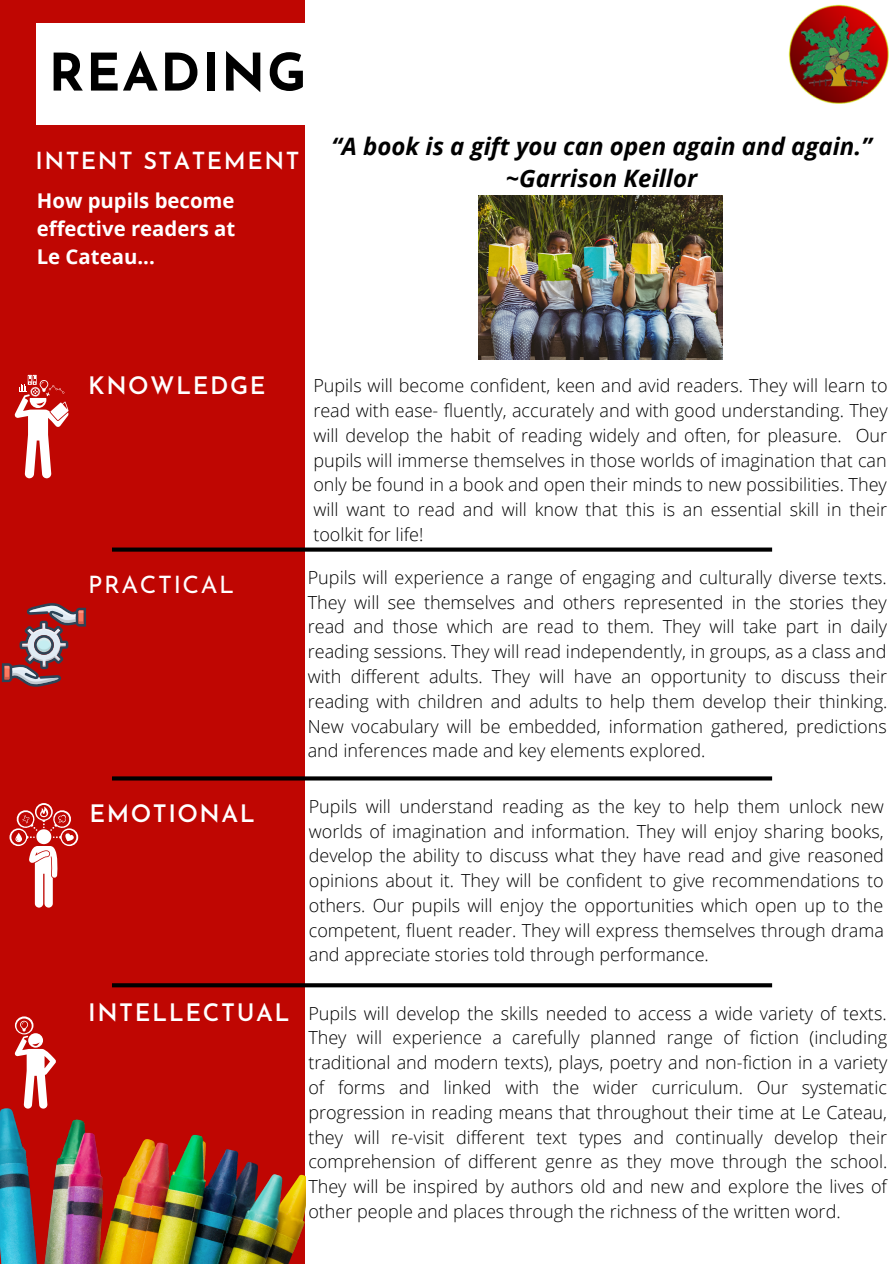
<style>
.page{position:relative;width:894px;height:1264px;background:#fff}
.page>*{position:absolute;margin:0;border:0;box-sizing:border-box;transform-origin:0 0}
.t1{font:700 51.6px "Josefin Sans";letter-spacing:.035em;color:#000}
.t2{font:italic 700 24px "Open Sans";color:#000}
.t3{font:600 24px "Josefin Sans";letter-spacing:.065em;color:#fff}
.t4{font:24px "Josefin Sans";letter-spacing:.065em;color:#fff}
.t5{font:600 23.55px "Josefin Sans";letter-spacing:.065em;color:#fff}
.t6{font:700 20.4px/28.2px "Open Sans";color:#fff}
.t7{font:300 18px/24.8px "Open Sans";color:#000;text-align:justify}
</style>
<div class="page">
<div style="left:0;top:0;width:304px;height:1263px;background:#bf0602"></div>
<div style="left:36px;top:23px;width:768px;height:102px;background:#fff"></div>
<img style="left:0;top:1108px;width:305px;height:155px">
<img style="left:788px;top:4px;width:101px;height:100px">
<svg style="left:2px;top:603px;width:84px;height:84px"></svg>
<svg style="left:9px;top:803px;width:69px;height:104px"></svg>
<svg style="left:15px;top:376px;width:54px;height:102px"></svg>
<svg style="left:15px;top:1016px;width:41px;height:92px"></svg>
<svg style="left:112px;top:547px;width:659px;height:4px;background:#1f1817"></svg>
<svg style="left:112px;top:776px;width:659px;height:4px;background:#171211"></svg>
<svg style="left:112px;top:983px;width:659px;height:4px;background:#0d0a0a"></svg>
<img style="left:478px;top:196px;width:244px;height:163px">
<p class="t1" style="left:49px;top:52px;width:259px">READING</p>
<p class="t5" style="left:35px;top:152px;width:265px">INTENT STATEMENT</p>
<p class="t6" style="left:37px;top:186px;width:200px">How pupils become effective readers at</p>
<p class="t6" style="left:37px;top:242px;width:119px">Le Cateau...</p>
<p class="t2" style="left:331px;top:129px;width:541px">“A book is a gift you can open again and again.”</p>
<p class="t2" style="left:505px;top:162px;width:193px">~Garrison Keillor</p>
<p class="t3" style="left:88px;top:376px;width:179px">KNOWLEDGE</p>
<p class="t4" style="left:88px;top:575px;width:147px">PRACTICAL</p>
<p class="t3" style="left:89px;top:804px;width:167px">EMOTIONAL</p>
<p class="t3" style="left:88px;top:1003px;width:203px">INTELLECTUAL</p>
<p class="t7" style="left:313px;top:373px;width:575px">Pupils will become confident, keen and avid readers. They will learn to read with ease- fluently, accurately and with good understanding. They will develop the habit of reading widely and often, for pleasure. Our pupils will immerse themselves in those worlds of imagination that can only be found in a book and open their minds to new possibilities. They will want to read and will know that this is an essential skill in their toolkit for life!</p>
<p class="t7" style="left:308px;top:564px;width:581px">Pupils will experience a range of engaging and culturally diverse texts.<br>They will see themselves and others represented in the stories they read and those which are read to them. They will take part in daily reading sessions. They will read independently, in groups, as a class and with different adults. They will have an opportunity to discuss their reading with children and adults to help them develop their thinking.<br>New vocabulary will be embedded, information gathered, predictions and inferences made and key elements explored.</p>
<p class="t7" style="left:309px;top:793px;width:576px">Pupils will understand reading as the key to help them unlock new worlds of imagination and information. They will enjoy sharing books, develop the ability to discuss what they have read and give reasoned opinions about it. They will be confident to give recommendations to others. Our pupils will enjoy the opportunities which open up to the competent, fluent reader. They will express themselves through drama and appreciate stories told through performance.</p>
<p class="t7" style="left:308px;top:1000px;width:580px">Pupils will develop the skills needed to access a wide variety of texts.<br>They will experience a carefully planned range of fiction (including traditional and modern texts), plays, poetry and non-fiction in a variety of forms and linked with the wider curriculum. Our systematic progression in reading means that throughout their time at Le Cateau, they will re-visit different text types and continually develop their comprehension of different genre as they move through the school.<br>They will be inspired by authors old and new and explore the lives of other people and places through the richness of the written word.</p>
</div>
